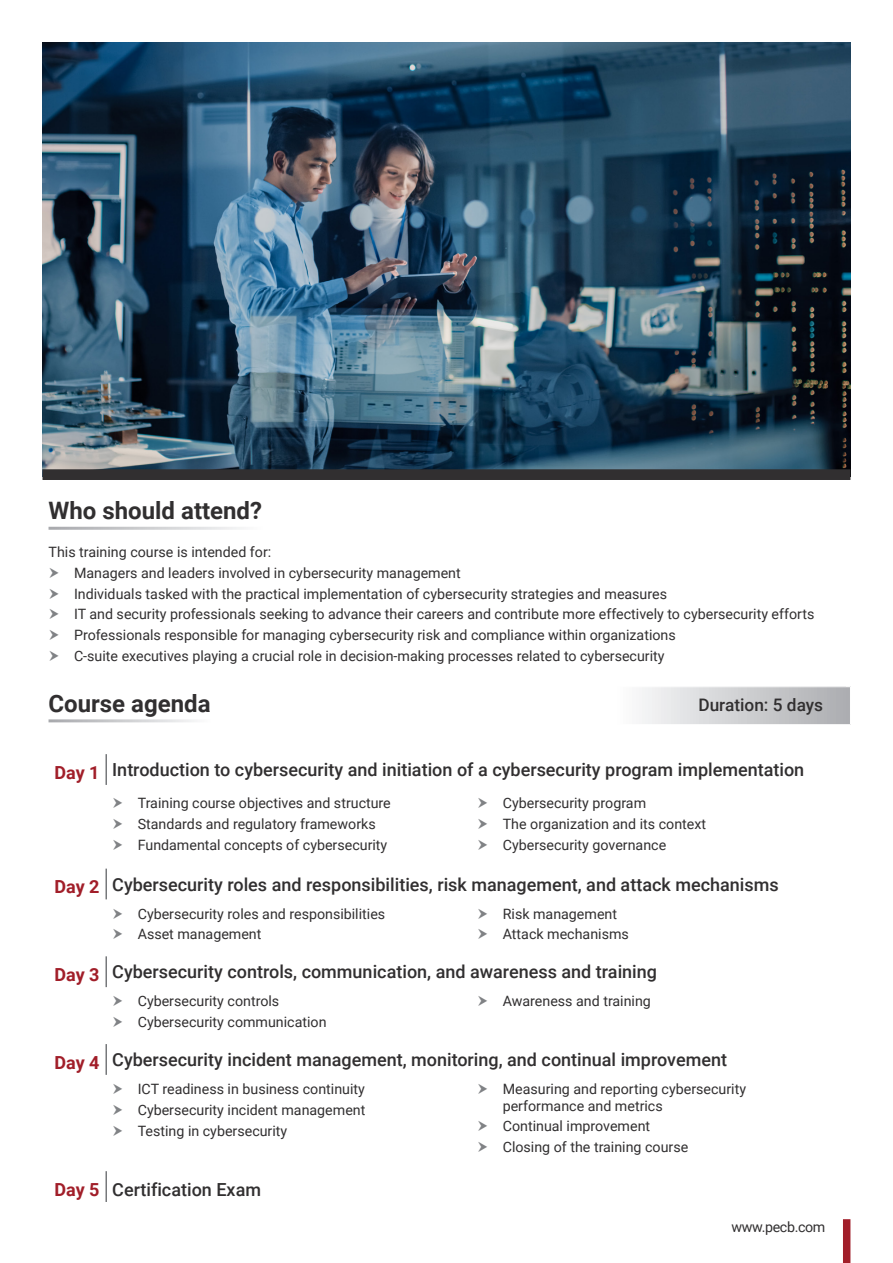
<style>
.page{position:relative;width:893px;height:1263px;background:#fff}
.page>*{position:absolute;margin:0;border:0;box-sizing:border-box;transform-origin:0 0}
.t1{font:700 24px "Roboto";color:#312f30}
.t2{font:500 18px "Roboto";color:#312f30}
.t3{font:700 18px "Roboto";letter-spacing:-.005em;color:#a11e29}
.t4{font:500 17.25px "Roboto";color:#312f30}
.Bullet_Points{font:14.25px/16.5px "Roboto";color:#312f30}
.Bullet_Points-2{font:14.25px "Roboto";letter-spacing:-.025em;color:#312f30}
</style>
<div class="page">
<img style="left:42px;top:43px;width:808px;height:433px">
<div style="left:843px;top:1219px;width:7px;height:44px;background:#a11e29"></div>
<svg style="left:43px;top:469px;width:807px;height:11px;background:#313031"></svg>
<svg style="left:642px;top:687px;width:208px;height:37px;background:#cecfd2"></svg>
<hr style="left:105px;top:754px;width:2px;height:31px;background:#76787b">
<hr style="left:105px;top:869px;width:2px;height:30px;background:#76787b">
<hr style="left:105px;top:956px;width:2px;height:31px;background:#76787b">
<hr style="left:105px;top:1044px;width:2px;height:31px;background:#76787b">
<hr style="left:105px;top:1171px;width:2px;height:31px;background:#76787b">
<p class="t1" style="left:49px;top:494px;width:215px">Who should attend?</p>
<p class="Bullet_Points" style="left:49px;top:543px;width:224px">This training course is intended for:</p>
<p class="Bullet_Points" style="left:74px;top:564px;width:388px">Managers and leaders involved in cybersecurity management</p>
<p class="Bullet_Points" style="left:74px;top:585px;width:594px">Individuals tasked with the practical implementation of cybersecurity strategies and measures</p>
<p class="Bullet_Points" style="left:74px;top:606px;width:742px">IT and security professionals seeking to advance their careers and contribute more effectively to cybersecurity efforts</p>
<p class="Bullet_Points" style="left:74px;top:626px;width:603px">Professionals responsible for managing cybersecurity risk and compliance within organizations</p>
<p class="Bullet_Points" style="left:74px;top:647px;width:592px">C-suite executives playing a crucial role in decision-making processes related to cybersecurity</p>
<p class="t1" style="left:49px;top:686px;width:164px">Course agenda</p>
<p class="t4" style="left:698px;top:693px;width:126px">Duration: 5 days</p>
<p class="t3" style="left:55px;top:760px;width:47px">Day 1</p>
<p class="t2" style="left:112px;top:757px;width:694px">Introduction to cybersecurity and initiation of a cybersecurity program implementation</p>
<p class="Bullet_Points" style="left:138px;top:794px;width:255px">Training course objectives and structure</p>
<p class="Bullet_Points" style="left:138px;top:815px;width:239px">Standards and regulatory frameworks</p>
<p class="Bullet_Points" style="left:138px;top:836px;width:251px">Fundamental concepts of cybersecurity</p>
<p class="Bullet_Points" style="left:503px;top:794px;width:145px">Cybersecurity program</p>
<p class="Bullet_Points" style="left:503px;top:815px;width:205px">The organization and its context</p>
<p class="Bullet_Points" style="left:503px;top:836px;width:165px">Cybersecurity governance</p>
<p class="t3" style="left:55px;top:874px;width:47px">Day 2</p>
<p class="t2" style="left:112px;top:872px;width:668px">Cybersecurity roles and responsibilities, risk management, and attack mechanisms</p>
<p class="Bullet_Points" style="left:138px;top:905px;width:249px">Cybersecurity roles and responsibilities</p>
<p class="Bullet_Points" style="left:138px;top:925px;width:125px">Asset management</p>
<p class="Bullet_Points" style="left:503px;top:905px;width:116px">Risk management</p>
<p class="Bullet_Points" style="left:503px;top:925px;width:128px">Attack mechanisms</p>
<p class="t3" style="left:55px;top:962px;width:47px">Day 3</p>
<p class="t2" style="left:112px;top:959px;width:546px">Cybersecurity controls, communication, and awareness and training</p>
<p class="Bullet_Points" style="left:138px;top:992px;width:143px">Cybersecurity controls</p>
<p class="Bullet_Points" style="left:138px;top:1013px;width:190px">Cybersecurity communication</p>
<p class="Bullet_Points" style="left:503px;top:992px;width:150px">Awareness and training</p>
<p class="t3" style="left:55px;top:1050px;width:47px">Day 4</p>
<p class="t2" style="left:112px;top:1047px;width:616px">Cybersecurity incident management, monitoring, and continual improvement</p>
<p class="Bullet_Points" style="left:138px;top:1080px;width:229px">ICT readiness in business continuity</p>
<p class="Bullet_Points" style="left:138px;top:1101px;width:229px">Cybersecurity incident management</p>
<p class="Bullet_Points" style="left:138px;top:1122px;width:151px">Testing in cybersecurity</p>
<p class="Bullet_Points" style="left:503px;top:1080px;width:245px">Measuring and reporting cybersecurity performance and metrics</p>
<p class="Bullet_Points" style="left:503px;top:1117px;width:149px">Continual improvement</p>
<p class="Bullet_Points" style="left:503px;top:1138px;width:187px">Closing of the training course</p>
<p class="t3" style="left:55px;top:1177px;width:47px">Day 5</p>
<p class="t2" style="left:112px;top:1177px;width:150px">Certification Exam</p>
<p class="Bullet_Points-2" style="left:731px;top:1217px;width:95px">www.pecb.com</p>
</div>
